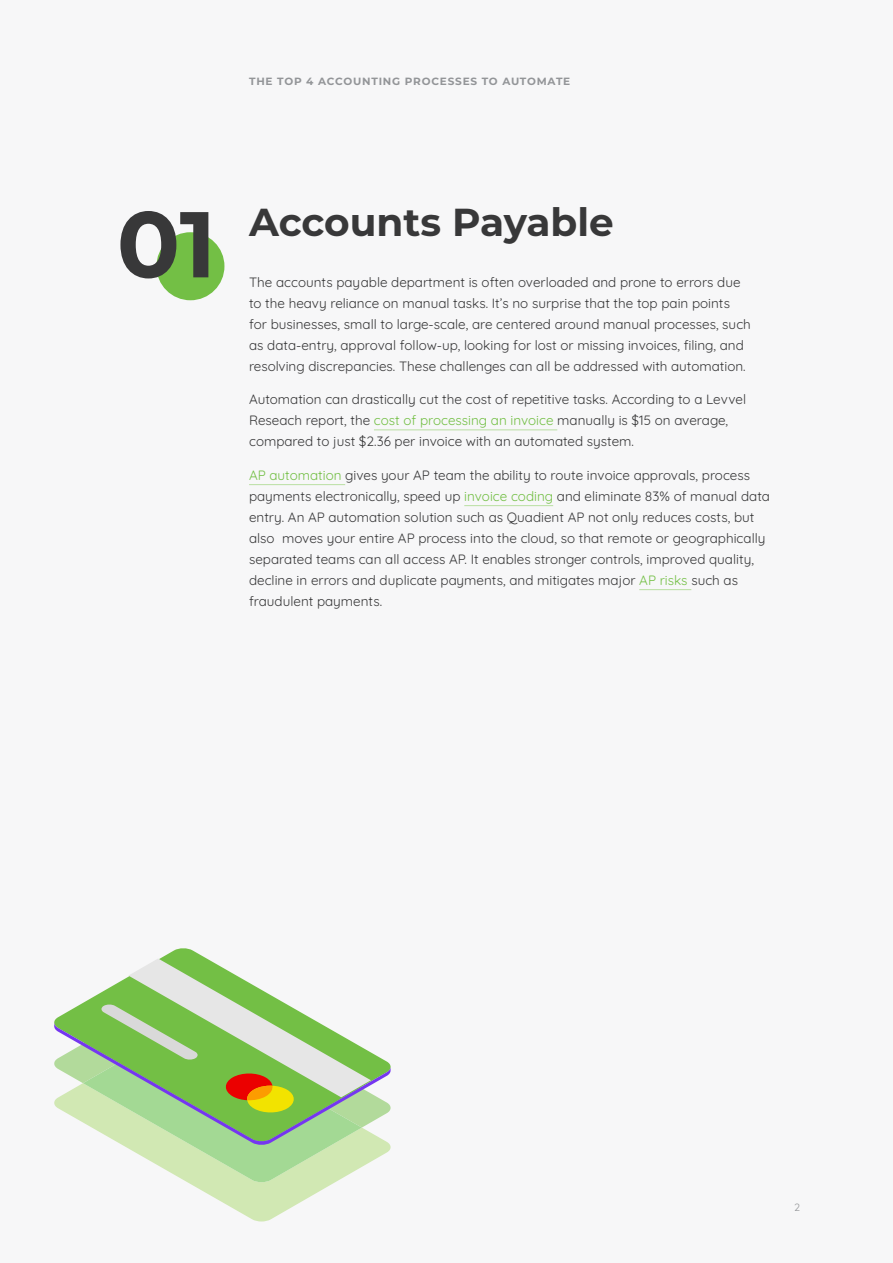
<style>
.page{position:relative;width:893px;height:1263px;background:#f7f7f8}
.page>*{position:absolute;margin:0;border:0;box-sizing:border-box;transform-origin:0 0}
.BIG_NUMBER{font:700 93.3px "Montserrat";color:#383839}
.HEADING_1{font:700 39px "Montserrat";color:#383839}
.COPY_-_NEW{font:13.5px/21px "Quicksand";color:#383839}
.t1{font:700 10.5px "Montserrat";letter-spacing:.075em;color:#939598}
.t2{font:10.5px "Quicksand";color:#939598}
.s1{color:#73bf45}
</style>
<div class="page">
<svg style="left:187px;top:1182px;width:148px;height:39px;fill:#d1e8b3"></svg>
<svg style="left:161px;top:948px;width:45px;height:10px"></svg>
<svg style="left:54px;top:958px;width:337px;height:224px"></svg>
<div style="left:156px;top:232px;width:68px;height:68px;background:#73bf45;border-radius:50%"></div>
<hr style="left:374px;top:430px;width:183px;height:1px;background:#b9dfa2">
<hr style="left:249px;top:484px;width:96px;height:1px;background:#b9dfa2">
<hr style="left:464px;top:505px;width:89px;height:1px;background:#b9dfa2">
<hr style="left:639px;top:589px;width:52px;height:1px;background:#b9dfa2">
<p class="t1" style="left:249px;top:74px;width:323px">THE TOP 4 ACCOUNTING PROCESSES TO AUTOMATE</p>
<p class="BIG_NUMBER" style="left:117px;top:177px;width:101px">01</p>
<p class="HEADING_1" style="left:249px;top:194px;width:366px">Accounts Payable</p>
<p class="COPY_-_NEW" style="left:249px;top:270px;width:503px">The accounts payable department is often overloaded and prone to errors due to the heavy reliance on manual tasks. It’s no surprise that the top pain points for businesses, small to large-scale, are centered around manual processes, such as data-entry, approval follow-up, looking for lost or missing invoices, filing, and resolving discrepancies. These challenges can all be addressed with automation.</p>
<p class="COPY_-_NEW" style="left:249px;top:388px;width:499px">Automation can drastically cut the cost of repetitive tasks. According to a Levvel<br>Reseach report, the <span class="s1">cost of processing an invoice</span> manually is $15 on average, compared to just $2.36 per invoice with an automated system.</p>
<p class="COPY_-_NEW" style="left:249px;top:463px;width:522px"><span class="s1">AP automation</span> gives your AP team the ability to route invoice approvals, process payments electronically, speed up <span class="s1">invoice coding</span> and eliminate 83% of manual data entry. An AP automation solution such as Quadient AP not only reduces costs, but also moves your entire AP process into the cloud, so that remote or geographically separated teams can all access AP. It enables stronger controls, improved quality, decline in errors and duplicate payments, and mitigates major <span class="s1">AP risks</span> such as fraudulent payments.</p>
<p class="t2" style="left:794px;top:1199px;width:7px">2</p>
</div>
